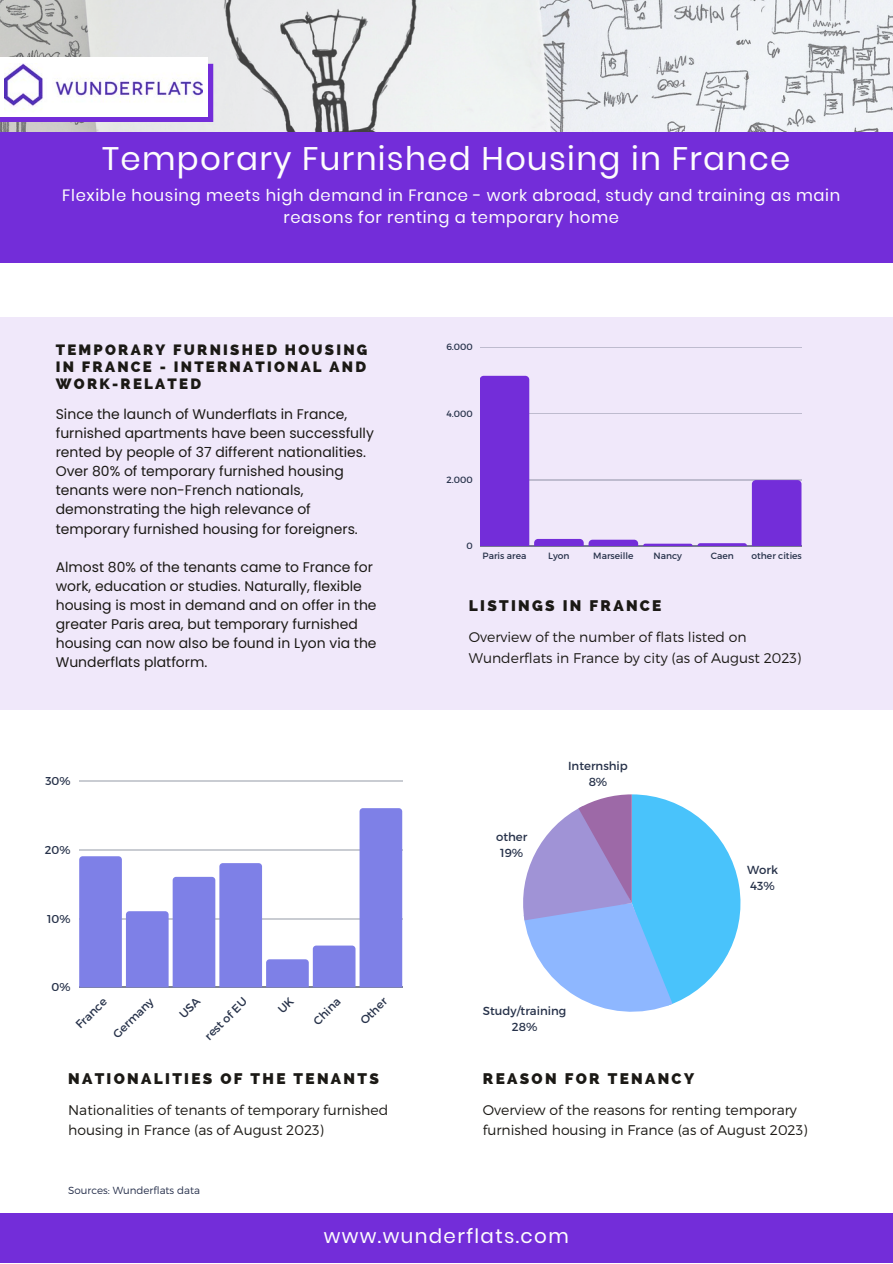
<style>
.page{position:relative;width:893px;height:1264px;background:#fff}
.page>*{position:absolute;margin:0;border:0;box-sizing:border-box;transform-origin:0 0}
.t1{font:32.55px "Poppins";letter-spacing:.04em;color:#fdfdfd}
.t2{font:19.8px "Poppins";letter-spacing:.07em;color:#fdfdfd}
.t3{font:16.35px/22.5px "Poppins";letter-spacing:.04em;color:#fdfdfd;text-align:center}
.t4{font:800 15.45px "Raleway";letter-spacing:.15em;color:#1b1915}
.t5{font:800 15px/16.6px "Raleway";letter-spacing:.15em;color:#1b1915;text-align:justify}
.t6{font:13.95px/19px "Poppins";color:#1b1915}
.t7{font:300 13.95px/20.2px "Montserrat";color:#1b1915}
.t8{font:11.7px "Montserrat";color:#27324a}
.t9{font:11.4px "Montserrat";color:#27324a}
.t10{font:300 10.35px "Montserrat";color:#252e4a}
.t11{font:9.15px "Montserrat";color:#27324a}
</style>
<div class="page">
<img style="left:0;top:0;width:892px;height:132px">
<div style="left:0;top:132px;width:892px;height:130px;background:#732dd9"></div>
<div style="left:0;top:1212px;width:892px;height:50px;background:#732dd9"></div>
<div style="left:0;top:317px;width:892px;height:393px;background:#f0e8fa"></div>
<hr style="left:79px;top:780px;width:323px;height:1px;background:#27324a">
<svg style="left:79px;top:808px;width:323px;height:179px"></svg>
<hr style="left:479px;top:347px;width:322px;height:1px;background:#27324a">
<svg style="left:480px;top:376px;width:321px;height:170px"></svg>
<svg style="left:523px;top:794px;width:217px;height:217px"></svg>
<svg style="left:0;top:64px;width:213px;height:58px"></svg>
<div style="left:0;top:58px;width:207px;height:58px;background:#fff"></div>
<img style="left:5px;top:64px;width:198px;height:46px">
<p class="t1" style="left:102px;top:136px;width:689px">Temporary Furnished Housing in France</p>
<p class="t3" style="left:62px;top:183px;width:779px">Flexible housing meets high demand in France - work abroad, study and training as main reasons for renting a temporary home</p>
<p class="t5" style="left:56px;top:342px;width:313px">TEMPORARY FURNISHED HOUSING IN FRANCE - INTERNATIONAL AND WORK-RELATED</p>
<p class="t6" style="left:56px;top:404px;width:319px">Since the launch of Wunderflats in France, furnished apartments have been successfully rented by people of 37 different nationalities.<br>Over 80% of temporary furnished housing tenants were non-French nationals, demonstrating the high relevance of temporary furnished housing for foreigners.</p>
<p class="t6" style="left:56px;top:557px;width:322px">Almost 80% of the tenants came to France for work, education or studies. Naturally, flexible housing is most in demand and on offer in the greater Paris area, but temporary furnished housing can now also be found in Lyon via the Wunderflats platform.</p>
<p class="t9" style="left:45px;top:773px;width:27px">30%</p>
<p class="t9" style="left:45px;top:842px;width:27px">20%</p>
<p class="t9" style="left:47px;top:911px;width:25px">10%</p>
<p class="t9" style="left:52px;top:979px;width:20px">0%</p>
<p class="t9" style="left:72px;top:1021px;width:40px;rotate:-45deg">France</p>
<p class="t9" style="left:110px;top:1030px;width:53px;rotate:-45deg">Germany</p>
<p class="t9" style="left:201px;top:1032px;width:56px;rotate:-45deg">rest of EU</p>
<p class="t9" style="left:310px;top:1017px;width:35px;rotate:-45deg">China</p>
<p class="t9" style="left:357px;top:1017px;width:34px;rotate:-45deg">Other</p>
<p class="t4" style="left:68px;top:1069px;width:312px">NATIONALITIES OF THE TENANTS</p>
<p class="t7" style="left:68px;top:1099px;width:321px">Nationalities of tenants of temporary furnished housing in France (as of August 2023)</p>
<p class="t10" style="left:68px;top:1183px;width:133px">Sources: Wunderflats data</p>
<p class="t11" style="left:446px;top:341px;width:28px">6.000</p>
<p class="t11" style="left:446px;top:407px;width:28px">4.000</p>
<p class="t11" style="left:446px;top:473px;width:28px">2.000</p>
<p class="t11" style="left:466px;top:540px;width:8px">0</p>
<p class="t11" style="left:482px;top:549px;width:45px">Paris area</p>
<p class="t11" style="left:548px;top:549px;width:23px">Lyon</p>
<p class="t11" style="left:593px;top:549px;width:42px">Marseille</p>
<p class="t11" style="left:653px;top:549px;width:30px">Nancy</p>
<p class="t11" style="left:710px;top:549px;width:25px">Caen</p>
<p class="t11" style="left:751px;top:549px;width:52px">other cities</p>
<p class="t4" style="left:469px;top:596px;width:194px">LISTINGS IN FRANCE</p>
<p class="t7" style="left:469px;top:626px;width:334px">Overview of the number of flats listed on<br>Wunderflats in France by city (as of August 2023)</p>
<p class="t8" style="left:496px;top:829px;width:33px">other</p>
<p class="t8" style="left:500px;top:845px;width:25px">19%</p>
<p class="t8" style="left:568px;top:758px;width:61px">Internship</p>
<p class="t8" style="left:588px;top:774px;width:20px">8%</p>
<p class="t8" style="left:483px;top:1003px;width:85px">Study/training</p>
<p class="t8" style="left:512px;top:1019px;width:27px">28%</p>
<p class="t4" style="left:483px;top:1069px;width:213px">REASON FOR TENANCY</p>
<p class="t8" style="left:747px;top:861px;width:32px">Work</p>
<p class="t8" style="left:750px;top:877px;width:26px">43%</p>
<p class="t7" style="left:483px;top:1099px;width:326px">Overview of the reasons for renting temporary furnished housing in France (as of August 2023)</p>
<p class="t2" style="left:324px;top:1222px;width:246px">www.wunderflats.com</p>
</div>
